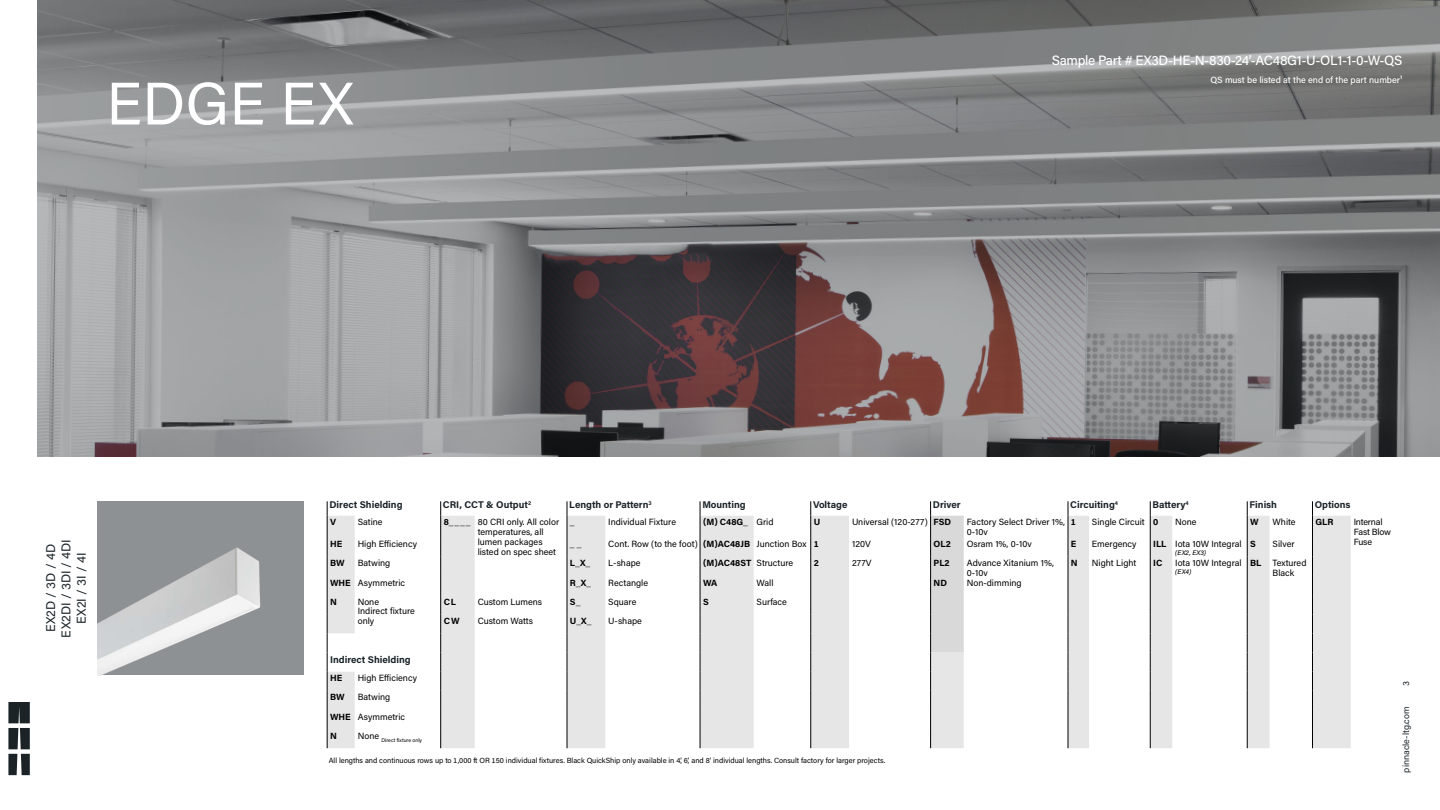
<style>
.page{position:relative;width:1440px;height:810px;background:#fff}
.page>*{position:absolute;margin:0;border:0;box-sizing:border-box;transform-origin:0 0}
.t1{font:60px "Acumin Pro";letter-spacing:.005em;color:#fff}
.t2{font:500 13.5px "Acumin Pro";letter-spacing:-.025em;color:#fff}
.Header_1{font:12.75px "Acumin Pro";color:#1b2327}
.t3{font:700 9.75px "Acumin Pro";color:#1a2328}
.t4{font:9px/9.8px "Acumin Pro";color:#000}
.t5{font:700 9px "Acumin Pro";color:#000}
.t6{font:500 9px "Acumin Pro";color:#fff}
.t7{font:9px "Acumin Pro";color:#1b2327}
.t8{font:9px/9.8px "Acumin Pro";letter-spacing:-.025em;color:#000}
.Table_Body_Right{font:7.43px "Acumin Pro";color:#000}
.t9{font:italic 500 6.75px "Acumin Pro";letter-spacing:.02em;color:#000}
.t10{font:5.25px "Acumin Pro";color:#000}
</style>
<div class="page">
<img style="left:38px;top:0;width:1402px;height:457px">
<div style="left:97px;top:501px;width:206px;height:174px;background:#8d9193"></div>
<img style="left:97px;top:547px;width:164px;height:128px">
<svg style="left:328px;top:516px;width:1023px;height:232px"></svg>
<svg style="left:930px;top:501px;width:34px;height:247px;background:#d4d4d4"></svg>
<svg style="left:1068px;top:501px;width:1px;height:247px"></svg>
<svg style="left:327px;top:501px;width:1px;height:247px"></svg>
<svg style="left:441px;top:501px;width:1px;height:247px"></svg>
<svg style="left:567px;top:501px;width:1px;height:247px"></svg>
<svg style="left:700px;top:501px;width:1px;height:247px"></svg>
<svg style="left:811px;top:501px;width:1px;height:247px"></svg>
<svg style="left:1150px;top:501px;width:1px;height:247px"></svg>
<svg style="left:1247px;top:501px;width:1px;height:247px"></svg>
<svg style="left:1312px;top:501px;width:1px;height:247px"></svg>
<svg style="left:8px;top:702px;width:22px;height:73px"></svg>
<p class="t1" style="left:106px;top:62px;width:249px">EDGE EX</p>
<p class="t2" style="left:1052px;top:50px;width:352px">Sample Part # EX3D-HE-N-830-24’-AC48G1-U-OL1-1-0-W-QS</p>
<p class="t6" style="left:1210px;top:73px;width:194px">QS must be listed at the end of the part number¹</p>
<p class="Header_1" style="left:42px;top:632px;width:89px;rotate:-90deg">EX2D / 3D / 4D</p>
<p class="Header_1" style="left:57px;top:638px;width:100px;rotate:-90deg">EX2DI / 3DI / 4DI</p>
<p class="Header_1" style="left:72px;top:624px;width:72px;rotate:-90deg">EX2I / 3I / 4I</p>
<p class="t3" style="left:329px;top:498px;width:75px">Direct Shielding</p>
<p class="t3" style="left:443px;top:498px;width:90px">CRI, CCT &amp; Output<sup>2</sup></p>
<p class="t3" style="left:569px;top:498px;width:84px">Length or Pattern<sup>3</sup></p>
<p class="t3" style="left:702px;top:498px;width:45px">Mounting</p>
<p class="t3" style="left:813px;top:498px;width:36px">Voltage</p>
<p class="t3" style="left:933px;top:498px;width:29px">Driver</p>
<p class="t3" style="left:1070px;top:498px;width:49px">Circuiting<sup>4</sup></p>
<p class="t3" style="left:1153px;top:498px;width:38px">Battery<sup>4</sup></p>
<p class="t3" style="left:1250px;top:498px;width:29px">Finish</p>
<p class="t3" style="left:1315px;top:498px;width:37px">Options</p>
<p class="t5" style="left:330px;top:516px;width:8px">V</p>
<p class="t4" style="left:358px;top:517px;width:26px">Satine</p>
<p class="t5" style="left:444px;top:516px;width:28px">8____</p>
<p class="t4" style="left:478px;top:517px;width:83px">80 CRI only. All color temperatures, all lumen packages listed on spec sheet</p>
<p class="t5" style="left:570px;top:516px;width:6px">_</p>
<p class="t4" style="left:608px;top:517px;width:69px">Individual Fixture</p>
<p class="t5" style="left:703px;top:516px;width:47px">(M) C48G_</p>
<p class="t4" style="left:757px;top:517px;width:18px">Grid</p>
<p class="t5" style="left:814px;top:516px;width:8px">U</p>
<p class="t4" style="left:852px;top:517px;width:77px">Universal (120-277)</p>
<p class="t5" style="left:934px;top:516px;width:19px">FSD</p>
<p class="t4" style="left:967px;top:517px;width:100px">Factory Select Driver 1%,<br>0-10v</p>
<p class="t5" style="left:1071px;top:516px;width:7px">1</p>
<p class="t4" style="left:1092px;top:517px;width:54px">Single Circuit</p>
<p class="t5" style="left:1153px;top:516px;width:7px">0</p>
<p class="t4" style="left:1175px;top:517px;width:23px">None</p>
<p class="t5" style="left:1250px;top:516px;width:10px">W</p>
<p class="t4" style="left:1273px;top:517px;width:25px">White</p>
<p class="t5" style="left:1315px;top:516px;width:19px">GLR</p>
<p class="t8" style="left:1354px;top:517px;width:39px">Internal<br>Fast Blow</p>
<p class="t5" style="left:330px;top:537px;width:14px">HE</p>
<p class="t4" style="left:358px;top:538px;width:61px">High Efficiency</p>
<p class="t5" style="left:570px;top:537px;width:13px">_ _</p>
<p class="t4" style="left:608px;top:538px;width:91px">Cont. Row (to the foot)</p>
<p class="t5" style="left:703px;top:537px;width:49px">(M)AC48JB</p>
<p class="t4" style="left:757px;top:538px;width:52px">Junction Box</p>
<p class="t5" style="left:814px;top:537px;width:7px">1</p>
<p class="t4" style="left:852px;top:538px;width:20px">120V</p>
<p class="t5" style="left:934px;top:537px;width:19px">OL2</p>
<p class="t4" style="left:967px;top:538px;width:66px">Osram 1%, 0-10v</p>
<p class="t5" style="left:1071px;top:537px;width:7px">E</p>
<p class="t4" style="left:1092px;top:538px;width:46px">Emergency</p>
<p class="t5" style="left:1153px;top:537px;width:15px">ILL</p>
<p class="t4" style="left:1175px;top:538px;width:68px">Iota 10W Integral</p>
<p class="t4" style="left:1354px;top:536px;width:20px">Fuse</p>
<p class="t9" style="left:1175px;top:548px;width:32px">(EX2, EX3)</p>
<p class="t5" style="left:1250px;top:537px;width:7px">S</p>
<p class="t4" style="left:1273px;top:538px;width:23px">Silver</p>
<p class="t5" style="left:330px;top:556px;width:16px">BW</p>
<p class="t4" style="left:358px;top:557px;width:34px">Batwing</p>
<p class="t5" style="left:570px;top:556px;width:22px">L_X_</p>
<p class="t4" style="left:608px;top:557px;width:34px">L-shape</p>
<p class="t5" style="left:703px;top:556px;width:50px">(M)AC48ST</p>
<p class="t4" style="left:757px;top:557px;width:38px">Structure</p>
<p class="t5" style="left:814px;top:556px;width:7px">2</p>
<p class="t4" style="left:852px;top:557px;width:21px">277V</p>
<p class="t5" style="left:934px;top:556px;width:18px">PL2</p>
<p class="t4" style="left:967px;top:557px;width:89px">Advance Xitanium 1%,<br>0-10v</p>
<p class="t5" style="left:1071px;top:556px;width:8px">N</p>
<p class="t4" style="left:1092px;top:557px;width:46px">Night Light</p>
<p class="t5" style="left:1153px;top:556px;width:11px">IC</p>
<p class="t4" style="left:1175px;top:557px;width:68px">Iota 10W Integral</p>
<p class="t9" style="left:1175px;top:567px;width:18px">(EX4)</p>
<p class="t5" style="left:330px;top:576px;width:22px">WHE</p>
<p class="t4" style="left:358px;top:577px;width:49px">Asymmetric</p>
<p class="t5" style="left:570px;top:576px;width:22px">R_X_</p>
<p class="t4" style="left:608px;top:577px;width:41px">Rectangle</p>
<p class="t5" style="left:703px;top:576px;width:16px">WA</p>
<p class="t4" style="left:757px;top:577px;width:18px">Wall</p>
<p class="t5" style="left:934px;top:576px;width:15px">ND</p>
<p class="t4" style="left:967px;top:577px;width:56px">Non-dimming</p>
<p class="t5" style="left:330px;top:595px;width:8px">N</p>
<p class="t4" style="left:358px;top:596px;width:59px">None<br>Indirect fixture only</p>
<p class="t5" style="left:444px;top:595px;width:14px">CL</p>
<p class="t4" style="left:478px;top:596px;width:66px">Custom Lumens</p>
<p class="t5" style="left:570px;top:595px;width:12px">S_</p>
<p class="t4" style="left:608px;top:596px;width:30px">Square</p>
<p class="t5" style="left:703px;top:595px;width:7px">S</p>
<p class="t4" style="left:757px;top:596px;width:32px">Surface</p>
<p class="t5" style="left:444px;top:614px;width:17px">CW</p>
<p class="t4" style="left:478px;top:615px;width:57px">Custom Watts</p>
<p class="t5" style="left:570px;top:614px;width:23px">U_X_</p>
<p class="t4" style="left:608px;top:615px;width:35px">U-shape</p>
<p class="t5" style="left:1250px;top:556px;width:13px">BL</p>
<p class="t4" style="left:1273px;top:557px;width:35px">Textured<br>Black</p>
<p class="t3" style="left:330px;top:652px;width:82px">Indirect Shielding</p>
<p class="t5" style="left:330px;top:672px;width:14px">HE</p>
<p class="t4" style="left:358px;top:673px;width:61px">High Efficiency</p>
<p class="t5" style="left:330px;top:691px;width:16px">BW</p>
<p class="t4" style="left:358px;top:692px;width:34px">Batwing</p>
<p class="t5" style="left:330px;top:710px;width:22px">WHE</p>
<p class="t4" style="left:358px;top:711px;width:49px">Asymmetric</p>
<p class="t5" style="left:330px;top:729px;width:8px">N</p>
<p class="t10" style="left:358px;top:736px;width:66px"><sup>None</sup> Direct fixture only</p>
<p class="Table_Body_Right" style="left:329px;top:755px;width:558px">All lengths and continuous rows up to 1,000 ft OR 150 individual fixtures. Black QuickShip only available in 4’, 6’, and 8’ individual lengths. Consult factory for larger projects.</p>
<p class="t7" style="left:1400px;top:686px;width:6px;rotate:-90deg">3</p>
<p class="t7" style="left:1400px;top:772px;width:68px;rotate:-90deg">pinnacle-ltg.com</p>
</div>
